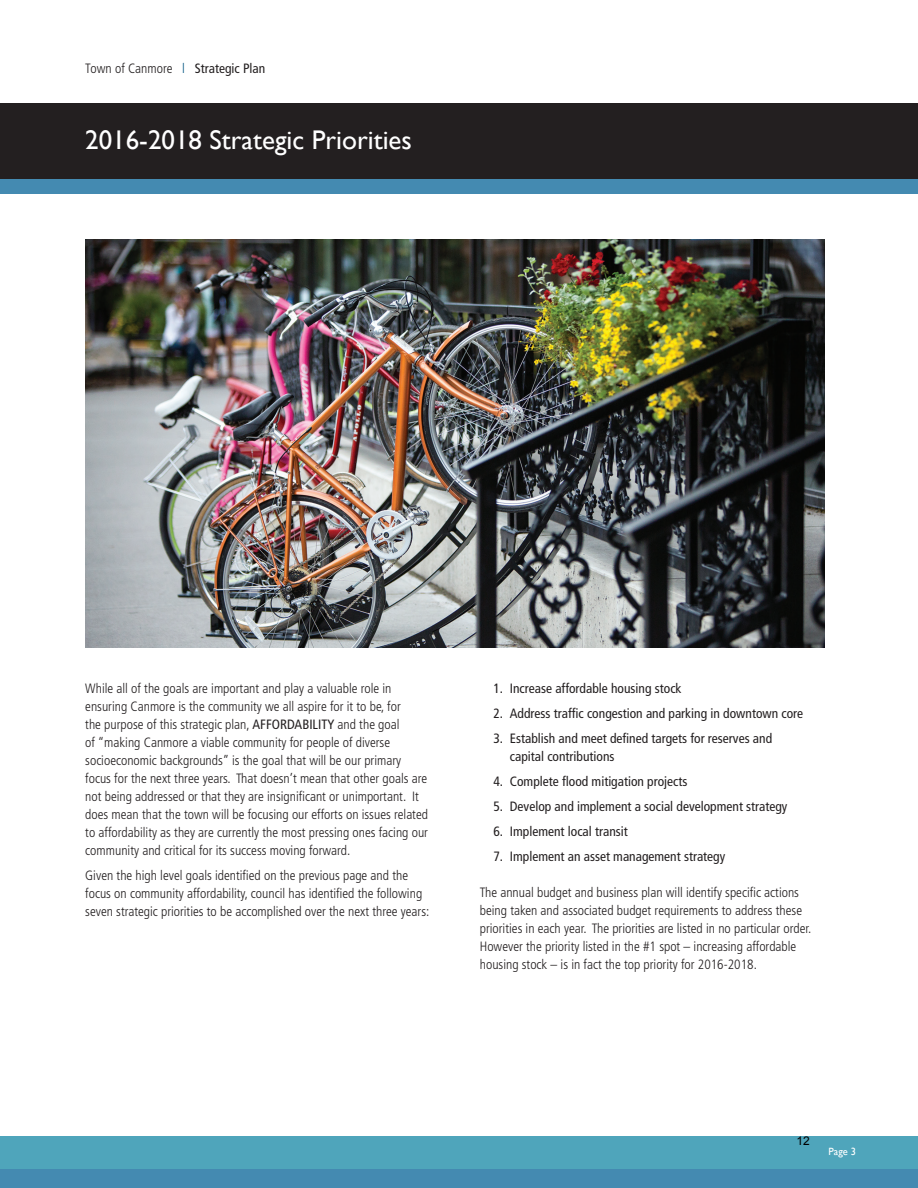
<style>
.page{position:relative;width:918px;height:1188px;background:#fff}
.page>*{position:absolute;margin:0;border:0;box-sizing:border-box;transform-origin:0 0}
.t1{font:27px "Gill Sans";color:#fff}
.t2{font:300 condensed 13.5px/18px "Frutiger";color:#231f20}
.t3{font:condensed 13.5px/18px "Frutiger";color:#231f20}
.t4{font:12px "Arial";color:#000}
.t5{font:10.5px "Gill Sans";color:#fff}
.s1{color:#005480}
.s2{font-weight:400}
</style>
<div class="page">
<img style="left:85px;top:240px;width:739px;height:408px">
<div style="left:0;top:103px;width:918px;height:77px;background:#231f20"></div>
<div style="left:0;top:180px;width:918px;height:14px;background:#448ab1"></div>
<div style="left:0;top:1168px;width:918px;height:20px;background:#448ab1"></div>
<div style="left:0;top:1136px;width:918px;height:32px;background:#4fa5bb"></div>
<p class="t2" style="left:85px;top:60px;width:181px">Town of Canmore <span class="s1">l</span> <span class="s2">Strategic Plan</span></p>
<p class="t1" style="left:85px;top:124px;width:328px">2016-2018 Strategic Priorities</p>
<p class="t2" style="left:85px;top:679px;width:344px">While all of the goals are important and play a valuable role in ensuring Canmore is the community we all aspire for it to be, for<br>the purpose of this strategic plan, <span class="s2">AFFORDABILITY</span> and the goal<br>of “making Canmore a viable community for people of diverse socioeconomic backgrounds” is the goal that will be our primary focus for the next three years. That doesn’t mean that other goals are not being addressed or that they are insignificant or unimportant. It does mean that the town will be focusing our efforts on issues related to affordability as they are currently the most pressing ones facing our community and critical for its success moving forward.</p>
<p class="t2" style="left:85px;top:866px;width:346px">Given the high level goals identified on the previous page and the focus on community affordability, council has identified the following seven strategic priorities to be accomplished over the next three years:</p>
<p class="t3" style="left:493px;top:679px;width:190px">1. Increase affordable housing stock</p>
<p class="t3" style="left:493px;top:704px;width:311px">2. Address traffic congestion and parking in downtown core</p>
<p class="t3" style="left:510px;top:729px;width:264px;text-indent:-16px">3. Establish and meet defined targets for reserves and capital contributions</p>
<p class="t3" style="left:493px;top:772px;width:196px">4. Complete flood mitigation projects</p>
<p class="t3" style="left:493px;top:797px;width:296px">5. Develop and implement a social development strategy</p>
<p class="t3" style="left:493px;top:822px;width:136px">6. Implement local transit</p>
<p class="t3" style="left:493px;top:847px;width:233px">7. Implement an asset management strategy</p>
<p class="t2" style="left:480px;top:884px;width:333px">The annual budget and business plan will identify specific actions being taken and associated budget requirements to address these priorities in each year. The priorities are listed in no particular order.<br>However the priority listed in the #1 spot – increasing affordable housing stock – is in fact the top priority for 2016-2018.</p>
<p class="t4" style="left:797px;top:1133px;width:15px">12</p>
<p class="t5" style="left:829px;top:1145px;width:29px">Page 3</p>
</div>
